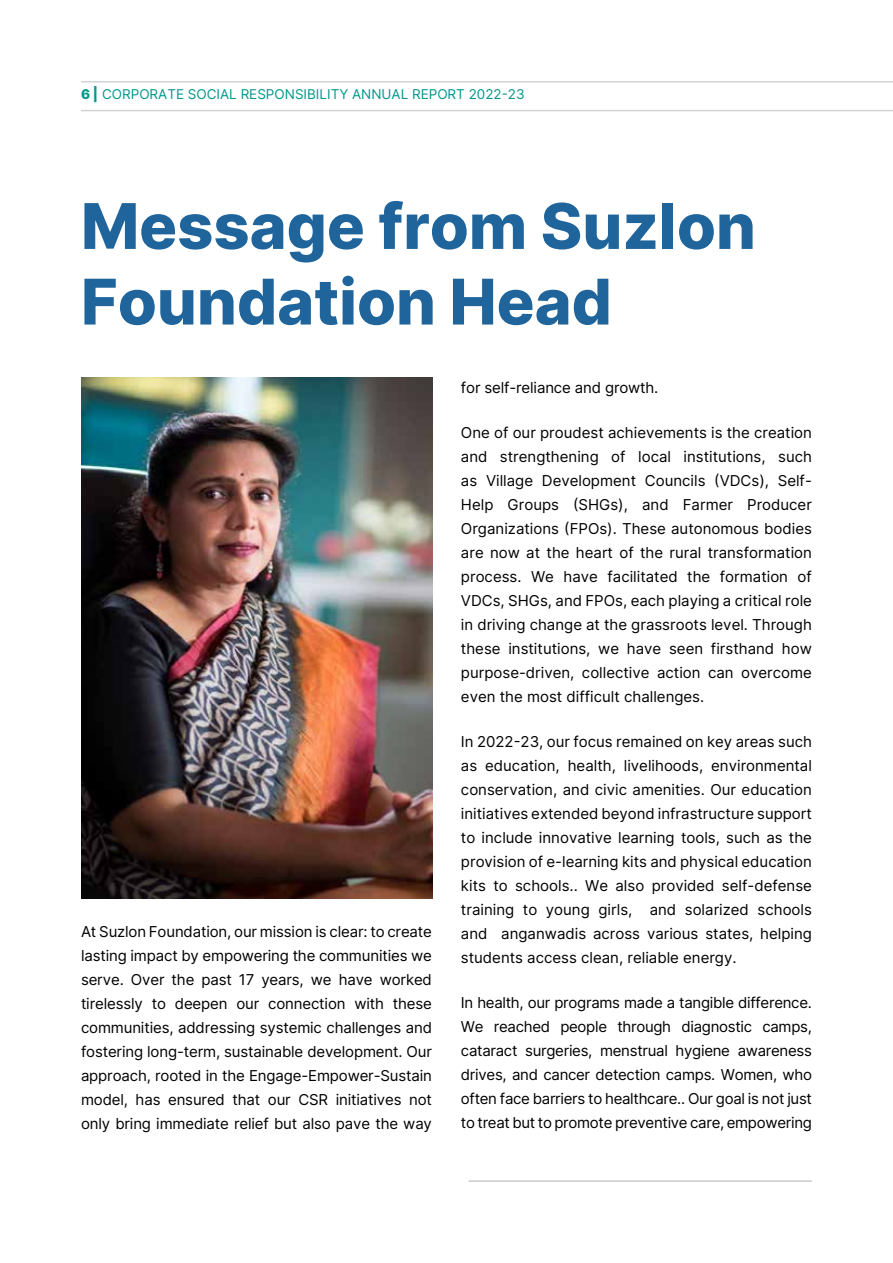
<style>
.page{position:relative;width:893px;height:1263px;background:#fff}
.page>*{position:absolute;margin:0;border:0;box-sizing:border-box;transform-origin:0 0}
.t1{font:63px/75.6px "Inter";color:#1f659c}
.t2{font:15px/24px "Inter";letter-spacing:-.01em;color:#000;text-align:justify}
.t3{font:13.5px "Inter";color:#00978c}
</style>
<div class="page">
<hr style="left:81px;top:81px;width:812px;height:2px;background:#d1d3d4">
<hr style="left:81px;top:110px;width:812px;height:1px;background:#d1d3d4">
<img style="left:81px;top:378px;width:351px;height:520px">
<hr style="left:469px;top:1180px;width:343px;height:2px;background:#d1d3d4">
<p class="t3" style="left:81px;top:84px;width:445px">6 | CORPORATE SOCIAL RESPONSIBILITY ANNUAL REPORT 2022-23</p>
<h1 class="t1" style="left:81px;top:187px;width:676px">Message from Suzlon<br>Foundation Head</h1>
<p class="t2" style="left:81px;top:919px;width:353px">At Suzlon Foundation, our mission is clear: to create lasting impact by empowering the communities we serve. Over the past 17 years, we have worked tirelessly to deepen our connection with these communities, addressing systemic challenges and fostering long-term, sustainable development. Our approach, rooted in the Engage-Empower-Sustain model, has ensured that our CSR initiatives not only bring immediate relief but also pave the way</p>
<p class="t2" style="left:461px;top:375px;width:199px">for self-reliance and growth.</p>
<p class="t2" style="left:461px;top:420px;width:353px">One of our proudest achievements is the creation and strengthening of local institutions, such as Village Development Councils (VDCs), Self-Help Groups (SHGs), and Farmer Producer Organizations (FPOs). These autonomous bodies are now at the heart of the rural transformation process. We have facilitated the formation of VDCs, SHGs, and FPOs, each playing a critical role in driving change at the grassroots level. Through these institutions, we have seen firsthand how purpose-driven, collective action can overcome even the most difficult challenges.</p>
<p class="t2" style="left:461px;top:729px;width:353px">In 2022-23, our focus remained on key areas such as education, health, livelihoods, environmental conservation, and civic amenities. Our education initiatives extended beyond infrastructure support to include innovative learning tools, such as the provision of e-learning kits and physical education kits to schools.. We also provided self-defense training to young girls, and solarized schools and anganwadis across various states, helping students access clean, reliable energy.</p>
<p class="t2" style="left:461px;top:990px;width:353px">In health, our programs made a tangible difference.<br>We reached people through diagnostic camps, cataract surgeries, menstrual hygiene awareness drives, and cancer detection camps. Women, who often face barriers to healthcare.. Our goal is not just to treat but to promote preventive care, empowering</p>
</div>
